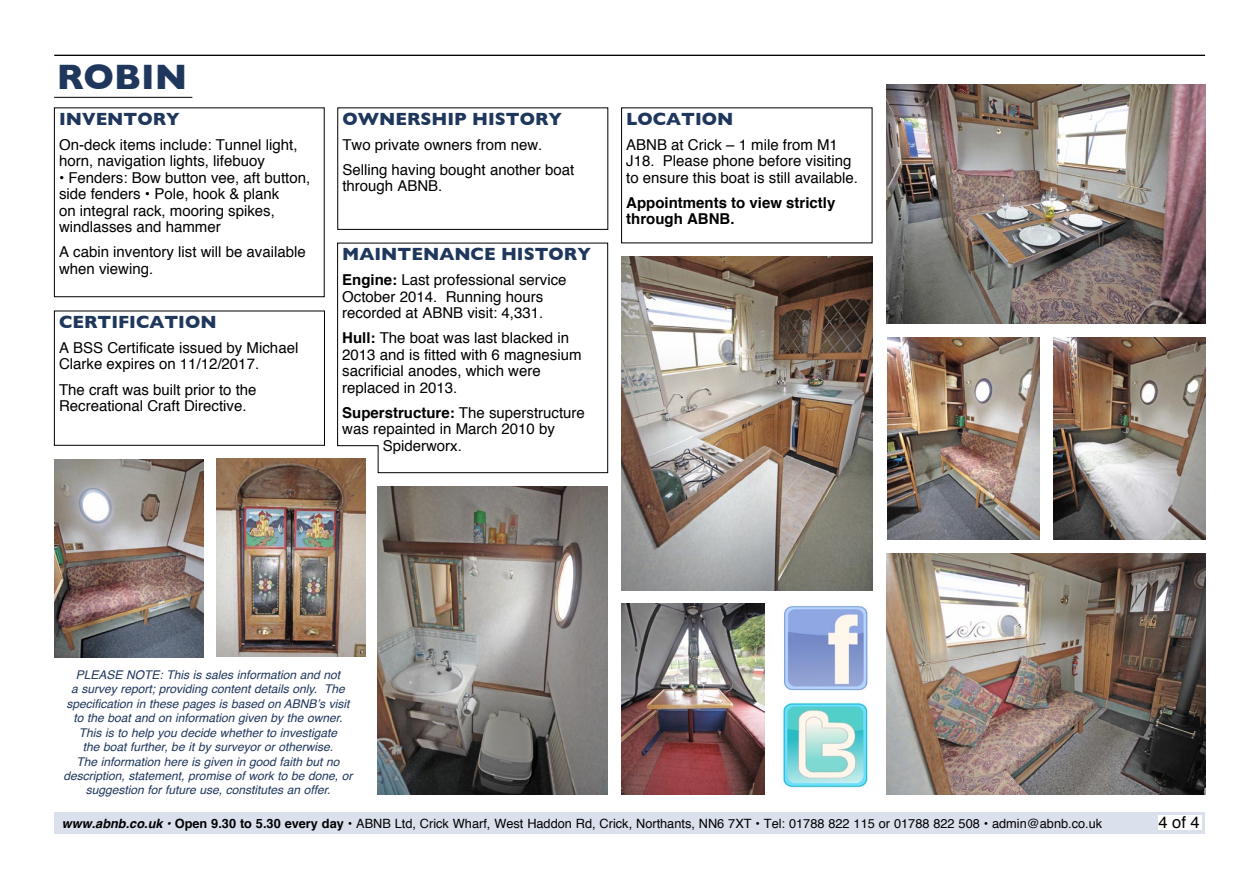
<style>
.page{position:relative;width:1259px;height:889px;background:#fff}
.page>*{position:absolute;margin:0;border:0;box-sizing:border-box;transform-origin:0 0}
.t1{font:700 36px "Gill Sans";color:#1f375c}
.Box_Title{font:700 18px "Gill Sans";color:#1f375c}
.t2{font:16.5px "Helvetica";color:#000}
.back_page_text{font:15px/16.5px "Helvetica";color:#000}
.back_page_text-2{font:700 15px/16.5px "Helvetica";color:#000}
.t3{font:12.75px "Helvetica";color:#000}
.t4{font:italic 12px/14.4px "Helvetica";color:#1f375c;text-align:center}
.s1{font-weight:700}
.s2{font-weight:700;font-style:italic}
.s3{font-style:italic}
</style>
<div class="page">
<div style="left:54px;top:107px;width:271px;height:190px;border:1px solid #000"></div>
<img style="left:886px;top:85px;width:319px;height:239px">
<img style="left:886px;top:553px;width:319px;height:241px">
<img style="left:621px;top:256px;width:251px;height:334px">
<img style="left:378px;top:486px;width:229px;height:309px">
<img style="left:1053px;top:337px;width:152px;height:203px">
<img style="left:217px;top:459px;width:148px;height:198px">
<img style="left:887px;top:337px;width:153px;height:202px">
<img style="left:621px;top:604px;width:143px;height:190px">
<img style="left:55px;top:459px;width:148px;height:198px">
<img style="left:781px;top:702px;width:87px;height:86px">
<img style="left:783px;top:605px;width:85px;height:86px">
<hr style="left:54px;top:55px;width:1151px;height:1px;background:#000">
<hr style="left:54px;top:97px;width:138px;height:1px;background:#000">
<div style="left:54px;top:812px;width:1151px;height:21px;background:#dae1ec"></div>
<div style="left:1158px;top:815px;width:44px;height:15px;background:#fff"></div>
<svg style="left:337px;top:242px;width:271px;height:231px"></svg>
<div style="left:337px;top:107px;width:271px;height:123px;border:1px solid #000"></div>
<div style="left:54px;top:310px;width:271px;height:135px;border:1px solid #000"></div>
<p class="t1" style="left:57px;top:56px;width:132px">ROBIN</p>
<p class="Box_Title" style="left:59px;top:108px;width:122px">INVENTORY</p>
<p class="back_page_text" style="left:59px;top:137px;width:240px">On-deck items include: Tunnel light, horn, navigation lights, lifebuoy</p>
<p class="back_page_text" style="left:59px;top:170px;width:253px">• Fenders: Bow button vee, aft button, side fenders • Pole, hook &amp; plank<br>on integral rack, mooring spikes, windlasses and hammer</p>
<p class="back_page_text" style="left:59px;top:244px;width:248px">A cabin inventory list will be available when viewing.</p>
<p class="Box_Title" style="left:59px;top:311px;width:159px">CERTIFICATION</p>
<p class="back_page_text" style="left:59px;top:340px;width:241px">A BSS Certificate issued by Michael<br>Clarke expires on 11/12/2017.</p>
<p class="back_page_text" style="left:59px;top:381px;width:199px">The craft was built prior to the<br>Recreational Craft Directive.</p>
<p class="Box_Title" style="left:342px;top:108px;width:221px">OWNERSHIP HISTORY</p>
<p class="back_page_text" style="left:342px;top:137px;width:202px">Two private owners from new.</p>
<p class="back_page_text" style="left:342px;top:162px;width:233px">Selling having bought another boat through ABNB.</p>
<p class="Box_Title" style="left:342px;top:243px;width:250px">MAINTENANCE HISTORY</p>
<p class="back_page_text" style="left:342px;top:272px;width:226px"><span class="s1">Engine:</span> Last professional service<br>October 2014. Running hours recorded at ABNB visit: 4,331.</p>
<p class="back_page_text" style="left:342px;top:330px;width:241px"><span class="s1">Hull:</span> The boat was last blacked in<br>2013 and is fitted with 6 magnesium sacrificial anodes, which were replaced in 2013.</p>
<p class="back_page_text" style="left:342px;top:404px;width:244px"><span class="s1">Superstructure:</span> The superstructure</p>
<p class="back_page_text" style="left:342px;top:421px;width:214px">was repainted in March 2010 by</p>
<p class="back_page_text" style="left:383px;top:437px;width:81px">Spiderworx.</p>
<p class="Box_Title" style="left:626px;top:108px;width:109px">LOCATION</p>
<p class="back_page_text" style="left:626px;top:137px;width:233px">ABNB at Crick – 1 mile from M1<br>J18. Please phone before visiting to ensure this boat is still available.</p>
<p class="back_page_text-2" style="left:626px;top:194px;width:211px">Appointments to view strictly through ABNB.</p>
<p class="t4" style="left:64px;top:668px;width:290px">PLEASE NOTE: This is sales information and not<br>a survey report; providing content details only. The specification in these pages is based on ABNB’s visit to the boat and on information given by the owner.<br>This is to help you decide whether to investigate<br>the boat further, be it by surveyor or otherwise.<br>The information here is given in good faith but no description, statement, promise of work to be done, or suggestion for future use, constitutes an offer.</p>
<p class="t3" style="left:62px;top:813px;width:1041px"><span class="s2">www.abnb.co.uk</span> <span class="s3">•</span> <span class="s1">Open 9.30 to 5.30 every day</span> • ABNB Ltd, Crick Wharf, West Haddon Rd, Crick, Northants, NN6 7XT • Tel: 01788 822 115 or 01788 822 508 • admin@abnb.co.uk</p>
<p class="t2" style="left:1158px;top:809px;width:43px">4 of 4</p>
</div>
